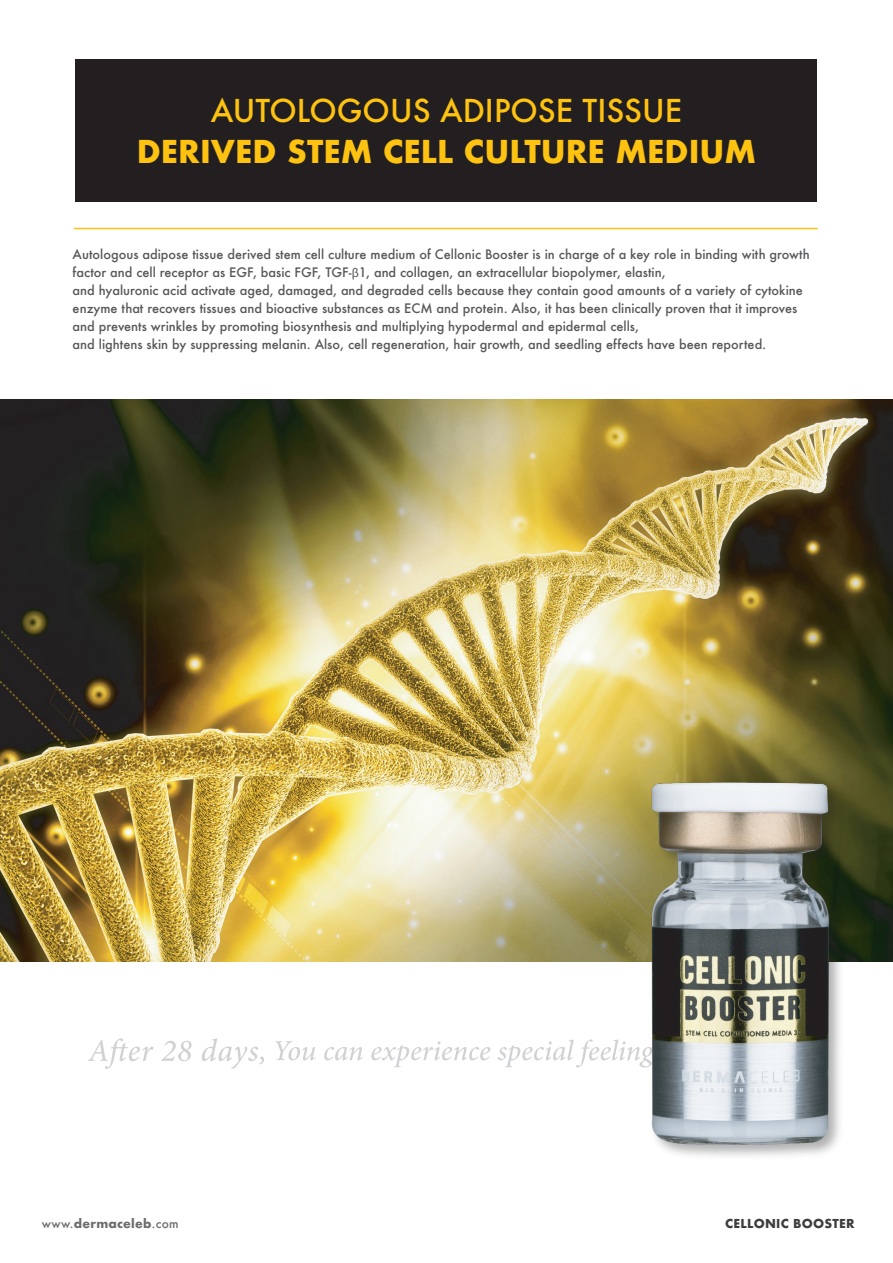
<style>
.page{position:relative;width:893px;height:1263px;background:#fff}
.page>*{position:absolute;margin:0;border:0;box-sizing:border-box;transform-origin:0 0}
.t1{font:700 30.6px "Futura";color:#fec210}
.t2{font:500 30.6px "Futura";color:#fec210}
.t3{font:500 12.75px/18px "Futura";color:#57585a}
.t4{font:700 12px "Futura";letter-spacing:.02em;color:#6c6d70}
.t5{font:700 12px "Futura";letter-spacing:.02em;color:#3e3e3f}
.s1{font-family:"Myriad Pro";font-weight:400}
.s2{font-weight:500}
</style>
<div class="page">
<svg style="left:88px;top:1038px;width:66px;height:31px"></svg>
<svg style="left:161px;top:1041px;width:31px;height:20px"></svg>
<svg style="left:202px;top:1038px;width:62px;height:31px"></svg>
<svg style="left:275px;top:1041px;width:41px;height:19px"></svg>
<svg style="left:324px;top:1047px;width:39px;height:13px"></svg>
<svg style="left:371px;top:1041px;width:119px;height:26px"></svg>
<svg style="left:498px;top:1039px;width:147px;height:28px"></svg>
<div style="left:76px;top:59px;width:741px;height:142px;background:#231f20"></div>
<hr style="left:74px;top:228px;width:744px;height:1px;background:#fec210">
<img style="left:0;top:399px;width:893px;height:563px">
<img style="left:645px;top:776px;width:204px;height:380px">
<h1 class="t2" style="left:211px;top:89px;width:473px">AUTOLOGOUS ADIPOSE TISSUE</h1>
<h1 class="t1" style="left:137px;top:129px;width:621px">DERIVED STEM CELL CULTURE MEDIUM</h1>
<p class="t3" style="left:73px;top:245px;width:739px">Autologous adipose tissue derived stem cell culture medium of Cellonic Booster is in charge of a key role in binding with growth factor and cell receptor as EGF, basic FGF, TGF-<span class="s1">β</span>1, and collagen, an extracellular biopolymer, elastin,<br>and hyaluronic acid activate aged, damaged, and degraded cells because they contain good amounts of a variety of cytokine enzyme that recovers tissues and bioactive substances as ECM and protein. Also, it has been clinically proven that it improves and prevents wrinkles by promoting biosynthesis and multiplying hypodermal and epidermal cells,<br>and lightens skin by suppressing melanin. Also, cell regeneration, hair growth, and seedling effects have been reported.</p>
<p class="t4" style="left:42px;top:1215px;width:138px"><span class="s2">www.</span>dermaceleb<span class="s2">.com</span></p>
<p class="t5" style="left:725px;top:1215px;width:131px">CELLONIC BOOSTER</p>
</div>
